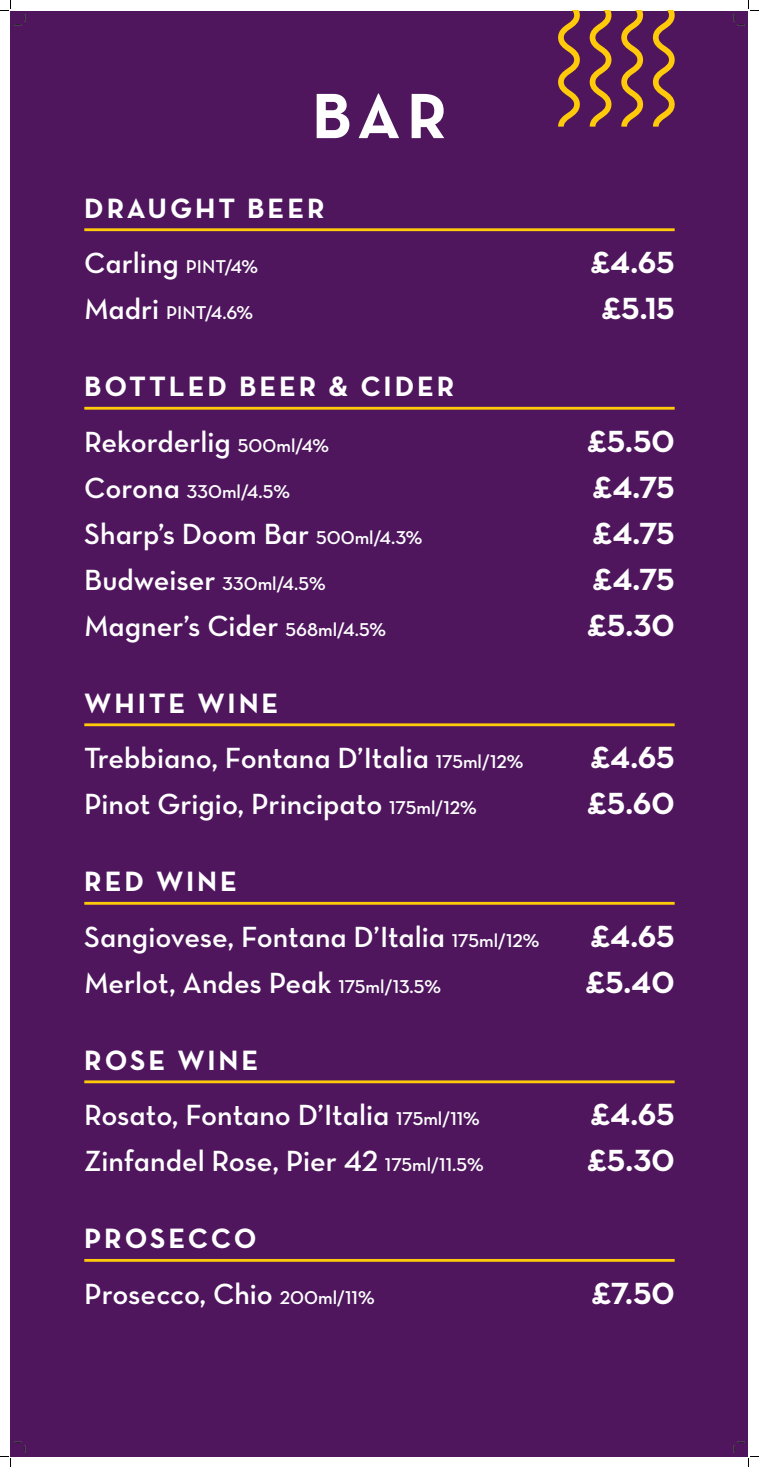
<style>
.page{position:relative;width:759px;height:1467px;background:#fff}
.page>*{position:absolute;margin:0;border:0;box-sizing:border-box;transform-origin:0 0}
.t1{font:65px "Neutraface Text Bold Alt";color:#fff}
.t2{font:31.15px "Neutraface Text Bold Alt";color:#fff}
.t3{font:29.7px "Neutraface Text Demi Alt";color:#fff}
.t4{font:28.5px "Neutraface Text Bold Alt";letter-spacing:.1em;color:#fff}
.t5{font:18.85px "Neutraface Text Demi Alt";color:#fff}
.s1{font-size:18.85px}
.s2{font-size:29.7px}
</style>
<div class="page">
<div style="left:10px;top:11px;width:738px;height:1445px;background:#4f165e"></div>
<hr style="left:84px;top:228px;width:590px;height:3px;background:#feca0a">
<hr style="left:84px;top:407px;width:590px;height:3px;background:#feca0a">
<hr style="left:84px;top:723px;width:590px;height:3px;background:#feca0a">
<hr style="left:84px;top:902px;width:590px;height:3px;background:#feca0a">
<hr style="left:84px;top:1080px;width:590px;height:3px;background:#feca0a">
<hr style="left:84px;top:1259px;width:590px;height:3px;background:#feca0a">
<svg style="left:558px;top:11px;width:21px;height:116px"></svg>
<svg style="left:589px;top:11px;width:22px;height:116px"></svg>
<svg style="left:621px;top:11px;width:21px;height:116px"></svg>
<svg style="left:652px;top:11px;width:22px;height:116px"></svg>
<svg style="left:0;top:0;width:26px;height:26px"></svg>
<svg style="left:0;top:1442px;width:26px;height:25px"></svg>
<svg style="left:733px;top:0;width:25px;height:26px"></svg>
<svg style="left:733px;top:1442px;width:25px;height:25px"></svg>
<h1 class="t1" style="left:312px;top:74px;width:136px">BAR</h1>
<p class="t4" style="left:84px;top:190px;width:242px">DRAUGHT BEER</p>
<p class="t3" style="left:84px;top:244px;width:175px">Carling <span class="s1">PINT/4%</span></p>
<p class="t2" style="left:590px;top:242px;width:85px">£4.65</p>
<p class="t5" style="left:84px;top:301px;width:170px"><span class="s2">Madri</span> PINT/4.6%</p>
<p class="t2" style="left:601px;top:288px;width:74px">£5.15</p>
<p class="t4" style="left:84px;top:368px;width:371px">BOTTLED BEER &amp; CIDER</p>
<p class="t3" style="left:84px;top:423px;width:246px">Rekorderlig <span class="s1">500ml/4%</span></p>
<p class="t2" style="left:587px;top:421px;width:89px">£5.50</p>
<p class="t5" style="left:84px;top:479px;width:207px"><span class="s2">Corona</span> 330ml/4.5%</p>
<p class="t2" style="left:592px;top:467px;width:83px">£4.75</p>
<p class="t3" style="left:84px;top:515px;width:339px">Sharp’s Doom Bar <span class="s1">500ml/4.3%</span></p>
<p class="t2" style="left:592px;top:513px;width:83px">£4.75</p>
<p class="t5" style="left:84px;top:571px;width:243px"><span class="s2">Budweiser</span> 330ml/4.5%</p>
<p class="t2" style="left:592px;top:559px;width:83px">£4.75</p>
<p class="t3" style="left:84px;top:607px;width:303px">Magner’s Cider <span class="s1">568ml/4.5%</span></p>
<p class="t2" style="left:587px;top:605px;width:89px">£5.30</p>
<p class="t4" style="left:84px;top:685px;width:195px">WHITE WINE</p>
<p class="t3" style="left:84px;top:739px;width:440px">Trebbiano, Fontana D’Italia <span class="s1">175ml/12%</span></p>
<p class="t2" style="left:590px;top:737px;width:85px">£4.65</p>
<p class="t3" style="left:84px;top:785px;width:393px">Pinot Grigio, Principato <span class="s1">175ml/12%</span></p>
<p class="t2" style="left:587px;top:783px;width:89px">£5.60</p>
<p class="t4" style="left:84px;top:863px;width:154px">RED WINE</p>
<p class="t3" style="left:84px;top:918px;width:456px">Sangiovese, Fontana D’Italia <span class="s1">175ml/12%</span></p>
<p class="t2" style="left:590px;top:916px;width:85px">£4.65</p>
<p class="t3" style="left:84px;top:964px;width:358px">Merlot, Andes Peak <span class="s1">175ml/13.5%</span></p>
<p class="t2" style="left:585px;top:962px;width:90px">£5.40</p>
<p class="t4" style="left:84px;top:1042px;width:175px">ROSE WINE</p>
<p class="t3" style="left:84px;top:1096px;width:397px">Rosato, Fontano D’Italia <span class="s1">175ml/11%</span></p>
<p class="t2" style="left:590px;top:1094px;width:85px">£4.65</p>
<p class="t3" style="left:84px;top:1142px;width:400px">Zinfandel Rose, Pier 42 <span class="s1">175ml/11.5%</span></p>
<p class="t2" style="left:587px;top:1140px;width:89px">£5.30</p>
<p class="t4" style="left:84px;top:1220px;width:174px">PROSECCO</p>
<p class="t3" style="left:84px;top:1275px;width:291px">Prosecco, Chio <span class="s1">200ml/11%</span></p>
<p class="t2" style="left:591px;top:1273px;width:84px">£7.50</p>
</div>
